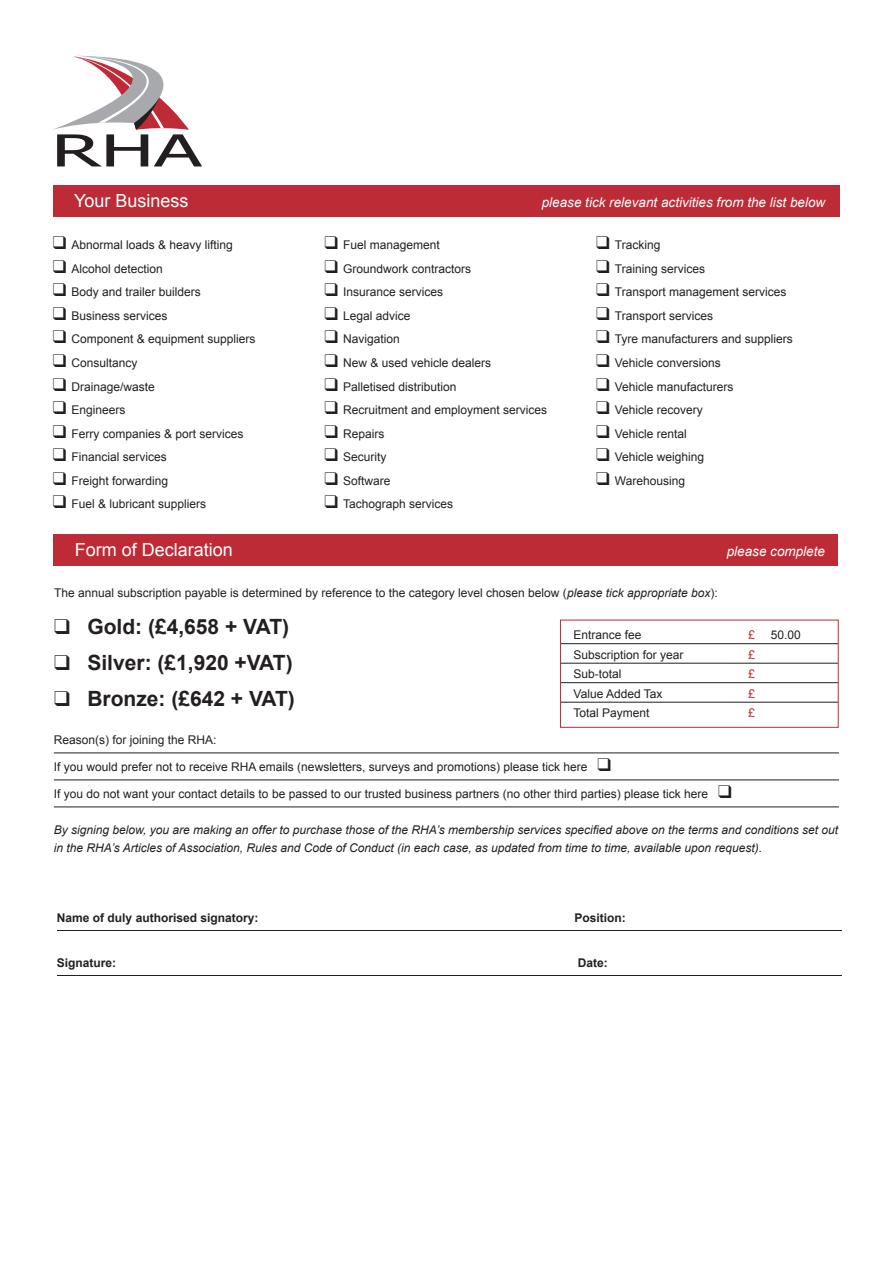
<style>
.page{position:relative;width:893px;height:1263px;background:#fff}
.page>*{position:absolute;margin:0;border:0;box-sizing:border-box;transform-origin:0 0}
.t1{font:700 21px "Arial";color:#231f20}
.t2{font:18px "Arial";color:#fff}
.t3{font:italic 13.5px "Arial";color:#fff}
.t4{font:12px "Arial";color:#231f20}
.t5{font:italic 12px/18px "Arial";color:#231f20}
.t6{font:700 12px "Arial";color:#231f20}
.t7{font:12px "Arial";color:#bd2b36}
.s1{font-style:italic}
</style>
<div class="page">
<div style="left:54px;top:534px;width:784px;height:31px;background:#bd2b36"></div>
<hr style="left:561px;top:643px;width:277px;height:1px;background:#231f20">
<hr style="left:561px;top:663px;width:277px;height:1px;background:#231f20">
<hr style="left:561px;top:682px;width:277px;height:1px;background:#231f20">
<hr style="left:561px;top:702px;width:277px;height:1px;background:#231f20">
<div style="left:560px;top:620px;width:279px;height:108px;border:1px solid #bd2b36"></div>
<hr style="left:57px;top:930px;width:785px;height:1px;background:#231f20">
<hr style="left:57px;top:975px;width:785px;height:1px;background:#231f20">
<div style="left:53px;top:185px;width:786px;height:31px;background:#bd2b36"></div>
<svg style="left:53px;top:56px;width:149px;height:110px"></svg>
<hr style="left:54px;top:752px;width:785px;height:1px;background:#231f20">
<hr style="left:54px;top:779px;width:785px;height:1px;background:#231f20">
<hr style="left:54px;top:806px;width:785px;height:1px;background:#231f20">
<h2 class="t2" style="left:74px;top:189px;width:116px">Your Business</h2>
<p class="t3" style="left:542px;top:194px;width:285px">please tick relevant activities from the list below</p>
<p class="t4" style="left:53px;top:237px;width:182px">❑ Abnormal loads &amp; heavy lifting</p>
<p class="t4" style="left:53px;top:261px;width:112px">❑ Alcohol detection</p>
<p class="t4" style="left:53px;top:284px;width:150px">❑ Body and trailer builders</p>
<p class="t4" style="left:53px;top:308px;width:116px">❑ Business services</p>
<p class="t4" style="left:53px;top:331px;width:204px">❑ Component &amp; equipment suppliers</p>
<p class="t4" style="left:53px;top:355px;width:86px">❑ Consultancy</p>
<p class="t4" style="left:53px;top:378px;width:104px">❑ Drainage/waste</p>
<p class="t4" style="left:53px;top:402px;width:74px">❑ Engineers</p>
<p class="t4" style="left:53px;top:425px;width:192px">❑ Ferry companies &amp; port services</p>
<p class="t4" style="left:53px;top:449px;width:116px">❑ Financial services</p>
<p class="t4" style="left:53px;top:472px;width:117px">❑ Freight forwarding</p>
<p class="t4" style="left:53px;top:496px;width:155px">❑ Fuel &amp; lubricant suppliers</p>
<p class="t4" style="left:324px;top:237px;width:117px">❑ Fuel management</p>
<p class="t4" style="left:324px;top:261px;width:148px">❑ Groundwork contractors</p>
<p class="t4" style="left:324px;top:284px;width:120px">❑ Insurance services</p>
<p class="t4" style="left:324px;top:308px;width:88px">❑ Legal advice</p>
<p class="t4" style="left:324px;top:331px;width:77px">❑ Navigation</p>
<p class="t4" style="left:324px;top:355px;width:168px">❑ New &amp; used vehicle dealers</p>
<p class="t4" style="left:324px;top:378px;width:134px">❑ Palletised distribution</p>
<p class="t4" style="left:324px;top:402px;width:224px">❑ Recruitment and employment services</p>
<p class="t4" style="left:324px;top:425px;width:61px">❑ Repairs</p>
<p class="t4" style="left:324px;top:449px;width:64px">❑ Security</p>
<p class="t4" style="left:324px;top:472px;width:68px">❑ Software</p>
<p class="t4" style="left:324px;top:496px;width:130px">❑ Tachograph services</p>
<p class="t4" style="left:596px;top:237px;width:66px">❑ Tracking</p>
<p class="t4" style="left:596px;top:261px;width:110px">❑ Training services</p>
<p class="t4" style="left:596px;top:284px;width:192px">❑ Transport management services</p>
<p class="t4" style="left:596px;top:308px;width:118px">❑ Transport services</p>
<p class="t4" style="left:596px;top:331px;width:198px">❑ Tyre manufacturers and suppliers</p>
<p class="t4" style="left:596px;top:355px;width:126px">❑ Vehicle conversions</p>
<p class="t4" style="left:596px;top:378px;width:139px">❑ Vehicle manufacturers</p>
<p class="t4" style="left:596px;top:402px;width:108px">❑ Vehicle recovery</p>
<p class="t4" style="left:596px;top:425px;width:92px">❑ Vehicle rental</p>
<p class="t4" style="left:596px;top:449px;width:110px">❑ Vehicle weighing</p>
<p class="t4" style="left:596px;top:472px;width:90px">❑ Warehousing</p>
<h2 class="t2" style="left:75px;top:538px;width:160px">Form of Declaration</h2>
<p class="t3" style="left:727px;top:543px;width:100px">please complete</p>
<p class="t4" style="left:54px;top:585px;width:665px">The annual subscription payable is determined by reference to the category level chosen below (<span class="s1">please tick appropriate box</span>):</p>
<h1 class="t1" style="left:54px;top:612px;width:237px">❑ Gold: (£4,658 + VAT)</h1>
<h1 class="t1" style="left:54px;top:648px;width:240px">❑ Silver: (£1,920 +VAT)</h1>
<h1 class="t1" style="left:54px;top:684px;width:242px">❑ Bronze: (£642 + VAT)</h1>
<p class="t4" style="left:574px;top:627px;width:70px">Entrance fee</p>
<p class="t7" style="left:748px;top:627px;width:8px">£</p>
<p class="t4" style="left:771px;top:627px;width:32px">50.00</p>
<p class="t4" style="left:574px;top:646px;width:112px">Subscription for year</p>
<p class="t7" style="left:748px;top:646px;width:8px">£</p>
<p class="t4" style="left:574px;top:666px;width:50px">Sub-total</p>
<p class="t7" style="left:748px;top:666px;width:8px">£</p>
<p class="t4" style="left:574px;top:685px;width:90px">Value Added Tax</p>
<p class="t7" style="left:748px;top:685px;width:8px">£</p>
<p class="t4" style="left:574px;top:705px;width:78px">Total Payment</p>
<p class="t7" style="left:748px;top:705px;width:8px">£</p>
<p class="t4" style="left:54px;top:732px;width:164px">Reason(s) for joining the RHA:</p>
<p class="t4" style="left:54px;top:759px;width:559px">If you would prefer not to receive RHA emails (newsletters, surveys and promotions) please tick here ❑</p>
<p class="t4" style="left:54px;top:786px;width:680px">If you do not want your contact details to be passed to our trusted business partners (no other third parties) please tick here ❑</p>
<p class="t5" style="left:54px;top:821px;width:786px">By signing below, you are making an offer to purchase those of the RHA’s membership services specified above on the terms and conditions set out in the RHA’s Articles of Association, Rules and Code of Conduct (in each case, as updated from time to time, available upon request).</p>
<p class="t6" style="left:57px;top:909px;width:203px">Name of duly authorised signatory:</p>
<p class="t6" style="left:574px;top:909px;width:53px">Position:</p>
<p class="t6" style="left:57px;top:954px;width:61px">Signature:</p>
<p class="t6" style="left:578px;top:954px;width:31px">Date:</p>
</div>
